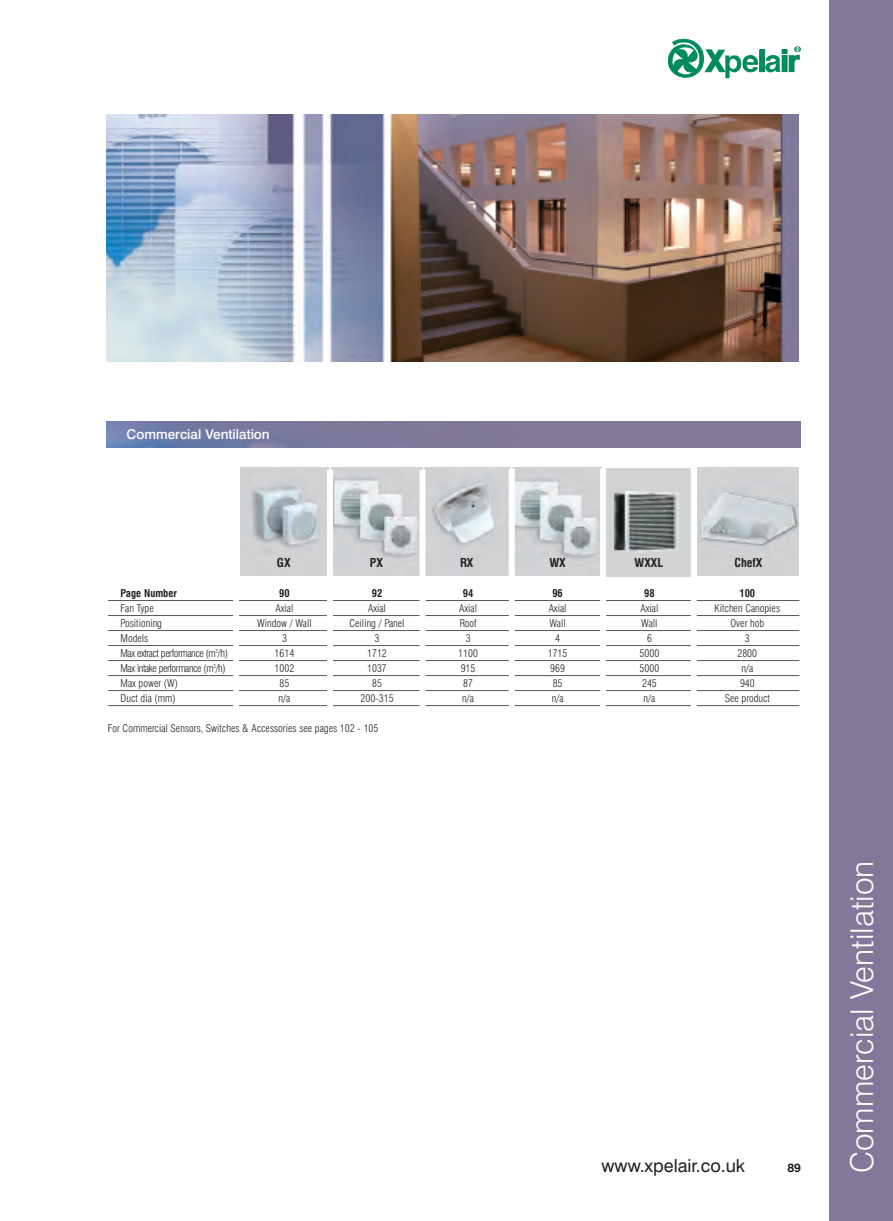
<style>
.page{position:relative;width:893px;height:1221px;background:#fff}
.page>*{position:absolute;margin:0;border:0;box-sizing:border-box;transform-origin:0 0}
.t1{font:300 31.5px "Swiss 721 BT";color:#fff}
.t2{font:18px "Swiss 721 BT";color:#231f20}
.t3{font:500 13.5px "Swiss 721 BT";color:#fff}
.t4{font:700 condensed 12px "Swiss 721 BT";color:#231f20}
.t5{font:700 12px "Swiss 721 BT";color:#231f20}
.t6{font:300 condensed 10.5px "Swiss 721 BT";color:#231f20}
.t7{font:300 condensed 10.5px "Swiss 721 BT";letter-spacing:-.04em;color:#231f20}
.t8{font:700 condensed 10.5px "Swiss 721 BT";color:#231f20}
</style>
<div class="page">
<div style="left:605px;top:468px;width:85px;height:108px;background:#d1d2d4"></div>
<img style="left:515px;top:468px;width:85px;height:107px">
<img style="left:697px;top:468px;width:101px;height:107px">
<img style="left:331px;top:468px;width:92px;height:107px">
<img style="left:425px;top:468px;width:84px;height:107px">
<img style="left:240px;top:468px;width:89px;height:107px">
<div style="left:829px;top:0;width:64px;height:1220px;background:#817997"></div>
<img style="left:106px;top:115px;width:693px;height:247px">
<hr style="left:108px;top:600px;width:691px;height:1px;background:#57585a">
<hr style="left:108px;top:615px;width:691px;height:1px;background:#57585a">
<hr style="left:108px;top:630px;width:691px;height:1px;background:#57585a">
<hr style="left:108px;top:645px;width:691px;height:1px;background:#57585a">
<hr style="left:108px;top:660px;width:691px;height:1px;background:#57585a">
<hr style="left:108px;top:675px;width:691px;height:1px;background:#57585a">
<hr style="left:108px;top:690px;width:691px;height:1px;background:#57585a">
<hr style="left:108px;top:705px;width:691px;height:1px;background:#57585a">
<div style="left:327px;top:470px;width:6px;height:245px;background:#fff"></div>
<div style="left:233px;top:470px;width:6px;height:245px;background:#fff"></div>
<div style="left:420px;top:470px;width:6px;height:314px;background:#fff"></div>
<div style="left:509px;top:468px;width:6px;height:315px;background:#fff"></div>
<div style="left:600px;top:468px;width:6px;height:315px;background:#fff"></div>
<div style="left:691px;top:468px;width:6px;height:315px;background:#fff"></div>
<svg style="left:669px;top:39px;width:89px;height:40px"></svg>
<div style="left:760px;top:49px;width:4px;height:23px;border:1px solid #008a5e"></div>
<svg style="left:764px;top:46px;width:36px;height:27px"></svg>
<img style="left:614px;top:491px;width:65px;height:62px">
<img style="left:106px;top:421px;width:695px;height:26px">
<p class="t3" style="left:127px;top:430px;width:145px">Commercial Ventilation</p>
<p class="t4" style="left:277px;top:558px;width:15px">GX</p>
<p class="t4" style="left:370px;top:558px;width:15px">PX</p>
<p class="t4" style="left:460px;top:558px;width:15px">RX</p>
<p class="t4" style="left:549px;top:558px;width:18px">WX</p>
<p class="t4" style="left:634px;top:558px;width:30px">WXXL</p>
<p class="t4" style="left:734px;top:558px;width:29px">ChefX</p>
<p class="t8" style="left:121px;top:589px;width:58px">Page Number</p>
<p class="t8" style="left:279px;top:589px;width:12px">90</p>
<p class="t8" style="left:372px;top:589px;width:12px">92</p>
<p class="t8" style="left:463px;top:589px;width:12px">94</p>
<p class="t8" style="left:552px;top:589px;width:12px">96</p>
<p class="t8" style="left:644px;top:589px;width:12px">98</p>
<p class="t8" style="left:739px;top:589px;width:17px">100</p>
<p class="t6" style="left:121px;top:604px;width:35px">Fan Type</p>
<p class="t6" style="left:275px;top:604px;width:19px">Axial</p>
<p class="t6" style="left:368px;top:604px;width:19px">Axial</p>
<p class="t6" style="left:459px;top:604px;width:19px">Axial</p>
<p class="t6" style="left:549px;top:604px;width:19px">Axial</p>
<p class="t6" style="left:640px;top:604px;width:19px">Axial</p>
<p class="t6" style="left:715px;top:604px;width:67px">Kitchen Canopies</p>
<p class="t6" style="left:121px;top:619px;width:43px">Positioning</p>
<p class="t6" style="left:257px;top:619px;width:56px">Window / Wall</p>
<p class="t6" style="left:350px;top:619px;width:57px">Ceiling / Panel</p>
<p class="t6" style="left:460px;top:619px;width:18px">Roof</p>
<p class="t6" style="left:549px;top:619px;width:18px">Wall</p>
<p class="t6" style="left:641px;top:619px;width:18px">Wall</p>
<p class="t6" style="left:730px;top:619px;width:35px">Over hob</p>
<p class="t6" style="left:121px;top:634px;width:29px">Models</p>
<p class="t6" style="left:282px;top:634px;width:6px">3</p>
<p class="t6" style="left:375px;top:634px;width:6px">3</p>
<p class="t6" style="left:466px;top:634px;width:6px">3</p>
<p class="t6" style="left:555px;top:634px;width:6px">4</p>
<p class="t6" style="left:647px;top:634px;width:6px">6</p>
<p class="t6" style="left:745px;top:634px;width:6px">3</p>
<p class="t7" style="left:121px;top:649px;width:109px">Max extract performance (m<sup>3</sup>/h)</p>
<p class="t6" style="left:275px;top:649px;width:21px">1614</p>
<p class="t6" style="left:367px;top:649px;width:21px">1712</p>
<p class="t6" style="left:458px;top:649px;width:21px">1100</p>
<p class="t6" style="left:548px;top:649px;width:21px">1715</p>
<p class="t6" style="left:640px;top:649px;width:21px">5000</p>
<p class="t6" style="left:737px;top:649px;width:21px">2800</p>
<p class="t7" style="left:121px;top:664px;width:107px">Max intake performance (m<sup>3</sup>/h)</p>
<p class="t6" style="left:275px;top:664px;width:21px">1002</p>
<p class="t6" style="left:367px;top:664px;width:21px">1037</p>
<p class="t6" style="left:461px;top:664px;width:16px">915</p>
<p class="t6" style="left:550px;top:664px;width:16px">969</p>
<p class="t6" style="left:640px;top:664px;width:21px">5000</p>
<p class="t6" style="left:741px;top:664px;width:13px">n/a</p>
<p class="t6" style="left:121px;top:679px;width:59px">Max power (W)</p>
<p class="t6" style="left:280px;top:679px;width:11px">85</p>
<p class="t6" style="left:372px;top:679px;width:11px">85</p>
<p class="t6" style="left:463px;top:679px;width:11px">87</p>
<p class="t6" style="left:553px;top:679px;width:11px">85</p>
<p class="t6" style="left:642px;top:679px;width:16px">245</p>
<p class="t6" style="left:740px;top:679px;width:16px">940</p>
<p class="t6" style="left:121px;top:694px;width:57px">Duct dia (mm)</p>
<p class="t6" style="left:279px;top:694px;width:13px">n/a</p>
<p class="t6" style="left:361px;top:694px;width:35px">200-315</p>
<p class="t6" style="left:462px;top:694px;width:13px">n/a</p>
<p class="t6" style="left:552px;top:694px;width:13px">n/a</p>
<p class="t6" style="left:644px;top:694px;width:13px">n/a</p>
<p class="t6" style="left:725px;top:694px;width:47px">See product</p>
<p class="t6" style="left:108px;top:724px;width:272px">For Commercial Sensors, Switches &amp; Accessories see pages 102 - 105</p>
<h2 class="t2" style="left:601px;top:1159px;width:145px">www.xpelair.co.uk</h2>
<p class="t5" style="left:787px;top:1163px;width:15px">89</p>
<h1 class="t1" style="left:851px;top:1172px;width:314px;rotate:-90deg">Commercial Ventilation</h1>
</div>
